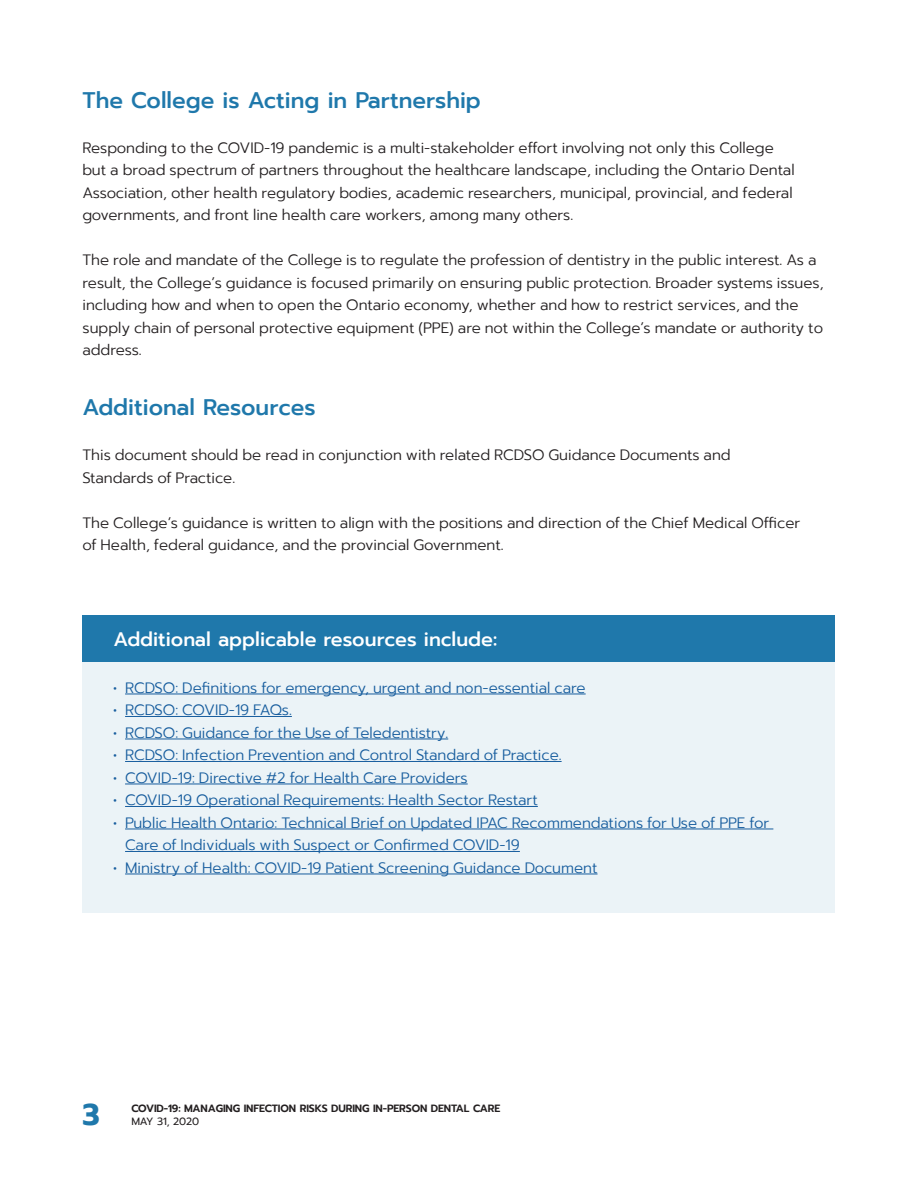
<style>
.page{position:relative;width:918px;height:1188px;background:#fff}
.page>*{position:absolute;margin:0;border:0;box-sizing:border-box;transform-origin:0 0}
.t1{font:700 30px "Prompt";color:#1f78ab}
.t2{font:500 22.5px "Prompt";color:#1f78ab}
.t3{font:500 19.5px "Prompt";color:#fff}
.body{font:300 15px/22.5px "Prompt";color:#231f20}
.body-2{font:300 15px/22.5px "Prompt";color:#175d9e}
.body-3{font:300 15px "Prompt";letter-spacing:-.02em;color:#175d9e}
.t4{font:600 10.5px "Prompt";letter-spacing:-.01em;color:#231f20}
.t5{font:10.5px "Prompt";letter-spacing:-.01em;color:#231f20}
</style>
<div class="page">
<div style="left:82px;top:616px;width:754px;height:297px;background:#ebf3f7"></div>
<hr style="left:125px;top:694px;width:461px;height:1px;background:#175d9e">
<hr style="left:125px;top:716px;width:167px;height:1px;background:#175d9e">
<hr style="left:125px;top:739px;width:323px;height:1px;background:#175d9e">
<hr style="left:125px;top:761px;width:437px;height:1px;background:#175d9e">
<hr style="left:125px;top:784px;width:343px;height:1px;background:#175d9e">
<hr style="left:125px;top:806px;width:413px;height:1px;background:#175d9e">
<hr style="left:125px;top:829px;width:648px;height:1px;background:#175d9e">
<hr style="left:125px;top:851px;width:395px;height:1px;background:#175d9e">
<hr style="left:125px;top:874px;width:473px;height:1px;background:#175d9e">
<div style="left:82px;top:616px;width:754px;height:46px;background:#1f78ab"></div>
<h1 class="t2" style="left:82px;top:84px;width:400px">The College is Acting in Partnership</h1>
<p class="body" style="left:82px;top:136px;width:714px">Responding to the COVID-19 pandemic is a multi-stakeholder effort involving not only this College but a broad spectrum of partners throughout the healthcare landscape, including the Ontario Dental Association, other health regulatory bodies, academic researchers, municipal, provincial, and federal governments, and front line health care workers, among many others.</p>
<p class="body" style="left:82px;top:249px;width:743px">The role and mandate of the College is to regulate the profession of dentistry in the public interest. As a result, the College’s guidance is focused primarily on ensuring public protection. Broader systems issues, including how and when to open the Ontario economy, whether and how to restrict services, and the supply chain of personal protective equipment (PPE) are not within the College’s mandate or authority to address.</p>
<h1 class="t2" style="left:82px;top:391px;width:235px">Additional Resources</h1>
<p class="body" style="left:82px;top:444px;width:650px">This document should be read in conjunction with related RCDSO Guidance Documents and<br>Standards of Practice.</p>
<p class="body" style="left:82px;top:511px;width:719px">The College’s guidance is written to align with the positions and direction of the Chief Medical Officer of Health, federal guidance, and the provincial Government.</p>
<h2 class="t3" style="left:113px;top:625px;width:385px">Additional applicable resources include:</h2>
<p class="body-2" style="left:113px;top:676px;width:474px">• RCDSO: Definitions for emergency, urgent and non-essential care</p>
<p class="body-3" style="left:113px;top:700px;width:180px">• RCDSO: COVID-19 FAQs.</p>
<p class="body-2" style="left:113px;top:721px;width:337px">• RCDSO: Guidance for the Use of Teledentistry.</p>
<p class="body-2" style="left:113px;top:744px;width:450px">• RCDSO: Infection Prevention and Control Standard of Practice.</p>
<p class="body-2" style="left:113px;top:766px;width:356px">• COVID-19: Directive #2 for Health Care Providers</p>
<p class="body-2" style="left:113px;top:789px;width:426px">• COVID-19 Operational Requirements: Health Sector Restart</p>
<p class="body-2" style="left:125px;top:811px;width:646px;text-indent:-12px">• Public Health Ontario: Technical Brief on Updated IPAC Recommendations for Use of PPE for<br>Care of Individuals with Suspect or Confirmed COVID-19</p>
<p class="body-2" style="left:113px;top:856px;width:486px">• Ministry of Health: COVID-19 Patient Screening Guidance Document</p>
<h1 class="t1" style="left:82px;top:1092px;width:19px">3</h1>
<p class="t4" style="left:131px;top:1100px;width:371px">COVID-19: MANAGING INFECTION RISKS DURING IN-PERSON DENTAL CARE</p>
<p class="t5" style="left:131px;top:1114px;width:69px">MAY 31, 2020</p>
</div>
